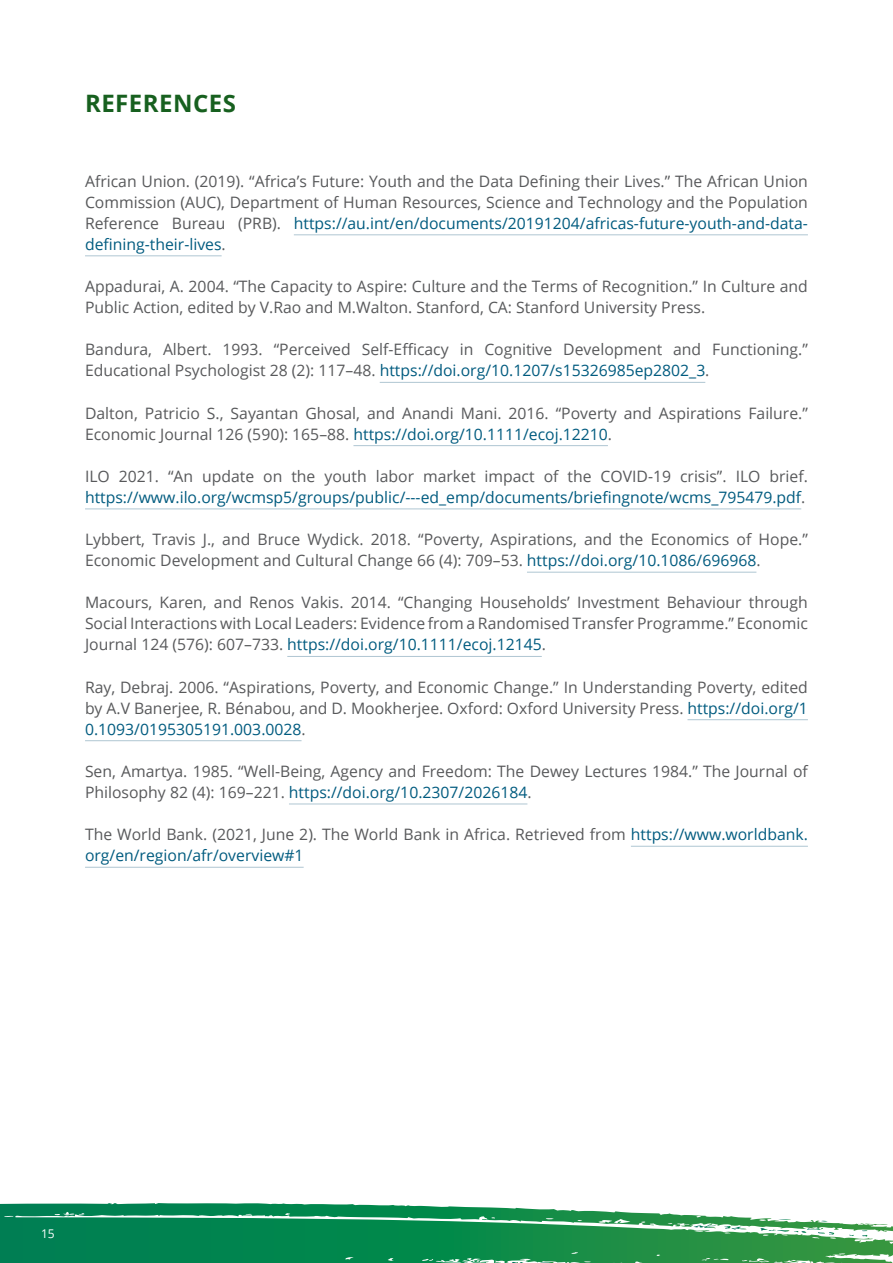
<style>
.page{position:relative;width:893px;height:1263px;background:#fff}
.page>*{position:absolute;margin:0;border:0;box-sizing:border-box;transform-origin:0 0}
.t1{font:700 24px "Open Sans";letter-spacing:.02em;color:#17601f}
.t2{font:15.75px/21px "Open Sans";color:#58595b}
.t3{font:15.75px/21px "Open Sans";color:#005b7f}
.t4{font:12px "Open Sans";color:#fff}
.s1{color:#005b7f}
.s2{color:#58595b}
</style>
<div class="page">
<svg style="left:0;top:1203px;width:892px;height:60px;background:#379d6a"></svg>
<svg style="left:848px;top:1234px;width:6px;height:2px"></svg>
<svg style="left:778px;top:1219px;width:13px;height:1px"></svg>
<svg style="left:759px;top:1228px;width:76px;height:6px"></svg>
<svg style="left:723px;top:1226px;width:24px;height:4px"></svg>
<svg style="left:693px;top:1225px;width:24px;height:3px"></svg>
<svg style="left:512px;top:1262px;width:12px;height:1px"></svg>
<hr style="left:294px;top:234px;width:514px;height:1px;background:#afc6d2">
<hr style="left:85px;top:255px;width:137px;height:1px;background:#afc6d2">
<hr style="left:380px;top:382px;width:325px;height:1px;background:#afc6d2">
<hr style="left:353px;top:445px;width:255px;height:1px;background:#afc6d2">
<hr style="left:85px;top:508px;width:716px;height:1px;background:#afc6d2">
<hr style="left:527px;top:572px;width:229px;height:1px;background:#afc6d2">
<hr style="left:287px;top:656px;width:255px;height:1px;background:#afc6d2">
<hr style="left:687px;top:719px;width:121px;height:1px;background:#afc6d2">
<hr style="left:85px;top:740px;width:217px;height:1px;background:#afc6d2">
<hr style="left:289px;top:804px;width:238px;height:1px;background:#afc6d2">
<hr style="left:631px;top:846px;width:177px;height:1px;background:#afc6d2">
<hr style="left:85px;top:867px;width:219px;height:1px;background:#afc6d2">
<h1 class="t1" style="left:85px;top:87px;width:152px">REFERENCES</h1>
<p class="t2" style="left:85px;top:170px;width:724px;text-align:justify">African Union. (2019). “Africa’s Future: Youth and the Data Defining their Lives.” The African Union Commission (AUC), Department of Human Resources, Science and Technology and the Population Reference Bureau (PRB). <span class="s1">https://au.int/en/documents/20191204/africas-future-youth-and-data&shy;defining-their-lives</span>.</p>
<p class="t2" style="left:85px;top:275px;width:724px">Appadurai, A. 2004. “The Capacity to Aspire: Culture and the Terms of Recognition.” In Culture and<br>Public Action, edited by V.Rao and M.Walton. Stanford, CA: Stanford University Press.</p>
<p class="t2" style="left:85px;top:339px;width:724px">Bandura, Albert. 1993. “Perceived Self-Efficacy in Cognitive Development and Functioning.”<br>Educational Psychologist 28 (2): 117–48. <span class="s1">https://doi.org/10.1207/s15326985ep2802_3</span>.</p>
<p class="t2" style="left:85px;top:402px;width:724px">Dalton, Patricio S., Sayantan Ghosal, and Anandi Mani. 2016. “Poverty and Aspirations Failure.”<br>Economic Journal 126 (590): 165–88. <span class="s1">https://doi.org/10.1111/ecoj.12210</span>.</p>
<p class="t3" style="left:85px;top:465px;width:724px"><span class="s2">ILO 2021. “An update on the youth labor market impact of the COVID-19 crisis”. ILO brief. </span>https://www.ilo.org/wcmsp5/groups/public/---ed_emp/documents/briefingnote/wcms_795479.pdf<span class="s2">.</span></p>
<p class="t2" style="left:85px;top:528px;width:724px">Lybbert, Travis J., and Bruce Wydick. 2018. “Poverty, Aspirations, and the Economics of Hope.”<br>Economic Development and Cultural Change 66 (4): 709–53. <span class="s1">https://doi.org/10.1086/696968</span>.</p>
<p class="t2" style="left:85px;top:592px;width:724px;text-align:justify">Macours, Karen, and Renos Vakis. 2014. “Changing Households’ Investment Behaviour through Social Interactions with Local Leaders: Evidence from a Randomised Transfer Programme.” Economic Journal 124 (576): 607–733. <span class="s1">https://doi.org/10.1111/ecoj.12145</span>.</p>
<p class="t2" style="left:85px;top:676px;width:724px;text-align:justify">Ray, Debraj. 2006. “Aspirations, Poverty, and Economic Change.” In Understanding Poverty, edited by A.V Banerjee, R. Bénabou, and D. Mookherjee. Oxford: Oxford University Press. <span class="s1">https://doi.org/1<br>0.1093/0195305191.003.0028</span>.</p>
<p class="t2" style="left:85px;top:760px;width:724px">Sen, Amartya. 1985. “Well-Being, Agency and Freedom: The Dewey Lectures 1984.” The Journal of<br>Philosophy 82 (4): 169–221. <span class="s1">https://doi.org/10.2307/2026184</span>.</p>
<p class="t2" style="left:85px;top:823px;width:724px">The World Bank. (2021, June 2). The World Bank in Africa. Retrieved from <span class="s1">https://www.worldbank. org/en/region/afr/overview#1</span></p>
<p class="t4" style="left:41px;top:1227px;width:15px">1515</p>
</div>
